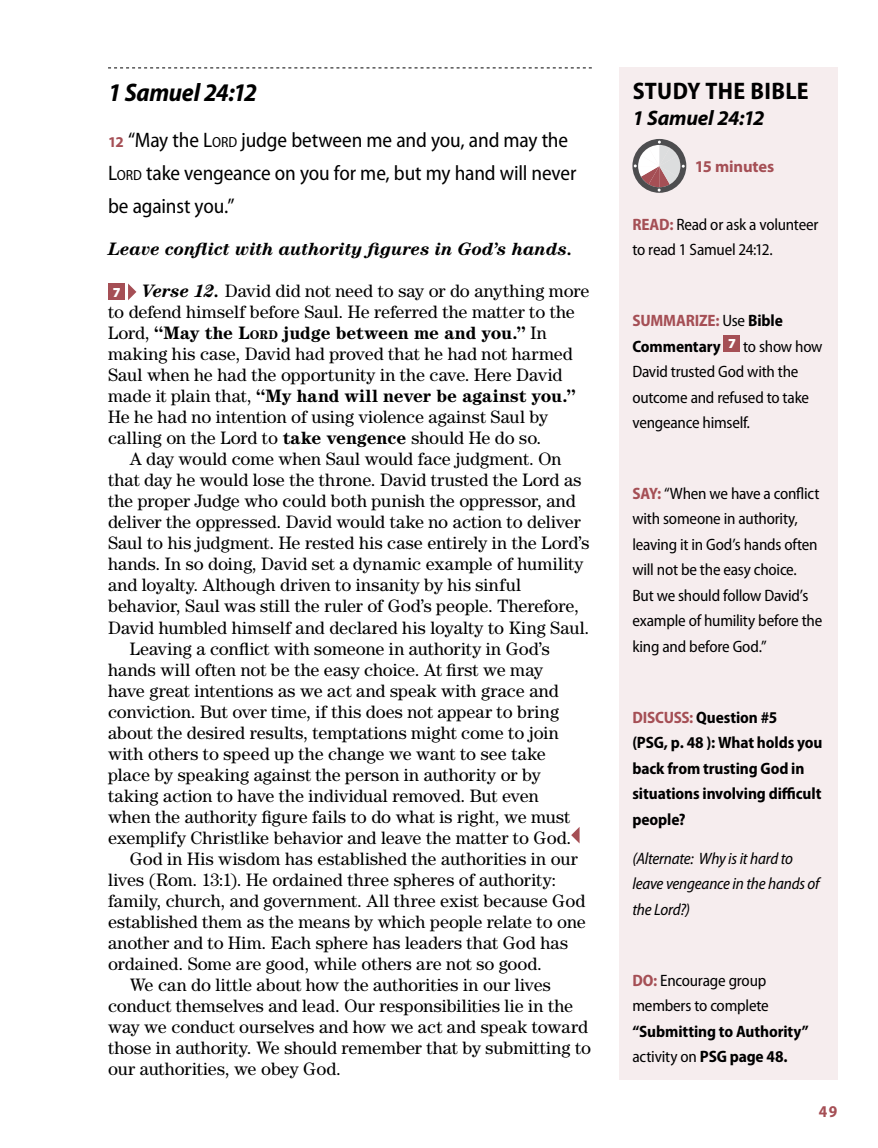
<style>
.page{position:relative;width:878px;height:1148px;background:#fff}
.page>*{position:absolute;margin:0;border:0;box-sizing:border-box;transform-origin:0 0}
.t1{font:italic 700 semi-condensed 25.5px "Myriad Pro";letter-spacing:-.015em;color:#000}
.t2{font:700 semi-condensed 24px "Myriad Pro";letter-spacing:.015em;color:#000}
.t3{font:semi-condensed 21px/33px "Myriad Pro";letter-spacing:-.01em;color:#000}
.t4{font:italic 700 21px "Myriad Pro";letter-spacing:-.015em;color:#000}
.t5{font:18px "Century Std";color:#000}
.t6{font:700 18px "Century Std";letter-spacing:-.005em;color:#000}
.t7{font:italic 700 18px "Century Std";letter-spacing:-.005em;color:#000}
.t8{font:semi-condensed 16.5px/25.5px "Myriad Pro";letter-spacing:-.015em;color:#000}
.t9{font:700 semi-condensed 16.5px/25.5px "Myriad Pro";letter-spacing:-.005em;color:#000}
.t10{font:italic semi-condensed 16.5px/25.5px "Myriad Pro";letter-spacing:-.015em;color:#000}
.t11{font:700 16.5px "Myriad Pro";letter-spacing:-.01em;color:#a54f55}
.t12{font:700 semi-condensed 16.5px "Myriad Pro";color:#a54f55}
.s1{font-weight:700;font-stretch:normal;font-size:15px;color:#a54f55}
.s2{font-style:inherit}
.s3{font-size:14.7px}
.s4{font-family:"Myriad Pro";font-weight:900;font-size:13.8px;color:#fff}
.s5{font-weight:700;font-style:italic}
.s6{font-weight:400}
.s7{font-size:12.6px}
.s8{font-weight:700}
.s9{font-weight:700;color:#a54f55}
.s10{font-style:italic}
.s11{color:#a54f55}
</style>
<div class="page">
<svg style="left:108px;top:68px;width:484px;height:1px"></svg>
<div style="left:108px;top:283px;width:17px;height:17px;background:#a54f55"></div>
<svg style="left:128px;top:283px;width:8px;height:17px"></svg>
<svg style="left:571px;top:827px;width:8px;height:16px"></svg>
<div style="left:619px;top:68px;width:218px;height:1012px;background:#f6edee"></div>
<div style="left:723px;top:335px;width:17px;height:16px;background:#a54f55"></div>
<svg style="left:632px;top:139px;width:54px;height:54px"></svg>
<h1 class="t1" style="left:108px;top:78px;width:150px">1 Samuel 24:12</h1>
<p class="t3" style="left:108px;top:124px;width:470px"><span class="s1">12</span> “May the <span class="s2">L</span><span class="s3">ORD</span> judge between me and you, and may the<br><span class="s2">L</span><span class="s3">ORD</span> take vengeance on you for me, but my hand will never be against you.”</p>
<p class="t7" style="left:108px;top:239px;width:466px">Leave conflict with authority figures in God’s hands.</p>
<p class="t5" style="left:113px;top:280px;width:478px"><span class="s4">7</span> <span class="s5">Verse 12.</span> David did not need to say or do anything more</p>
<p class="t5" style="left:108px;top:301px;width:468px">to defend himself before Saul. He referred the matter to the</p>
<p class="t6" style="left:108px;top:322px;width:440px"><span class="s6">Lord,</span> “May the <span class="s2">L</span><span class="s7">ord</span> judge between me and you.” <span class="s6">In</span></p>
<p class="t5" style="left:108px;top:343px;width:466px">making his case, David had proved that he had not harmed</p>
<p class="t5" style="left:108px;top:364px;width:456px">Saul when he had the opportunity in the cave. Here David</p>
<p class="t6" style="left:108px;top:385px;width:469px"><span class="s6">made it plain that,</span> “My hand will never be against you.”</p>
<p class="t5" style="left:108px;top:406px;width:441px">He he had no intention of using violence against Saul by</p>
<p class="t5" style="left:108px;top:427px;width:435px">calling on the Lord to <span class="s8">take vengence</span> should He do so.</p>
<p class="t5" style="left:130px;top:448px;width:433px">A day would come when Saul would face judgment. On</p>
<p class="t5" style="left:108px;top:470px;width:475px">that day he would lose the throne. David trusted the Lord as</p>
<p class="t5" style="left:108px;top:491px;width:469px">the proper Judge who could both punish the oppressor, and</p>
<p class="t5" style="left:108px;top:512px;width:474px">deliver the oppressed. David would take no action to deliver</p>
<p class="t5" style="left:108px;top:533px;width:483px">Saul to his judgment. He rested his case entirely in the Lord’s</p>
<p class="t5" style="left:108px;top:554px;width:477px">hands. In so doing, David set a dynamic example of humility</p>
<p class="t5" style="left:108px;top:575px;width:414px">and loyalty. Although driven to insanity by his sinful</p>
<p class="t5" style="left:108px;top:596px;width:472px">behavior, Saul was still the ruler of God’s people. Therefore,</p>
<p class="t5" style="left:108px;top:617px;width:482px">David humbled himself and declared his loyalty to King Saul.</p>
<p class="t5" style="left:130px;top:638px;width:421px">Leaving a conflict with someone in authority in God’s</p>
<p class="t5" style="left:108px;top:659px;width:436px">hands will often not be the easy choice. At first we may</p>
<p class="t5" style="left:108px;top:680px;width:452px">have great intentions as we act and speak with grace and</p>
<p class="t5" style="left:108px;top:701px;width:452px">conviction. But over time, if this does not appear to bring</p>
<p class="t5" style="left:108px;top:722px;width:452px">about the desired results, temptations might come to join</p>
<p class="t5" style="left:108px;top:743px;width:439px">with others to speed up the change we want to see take</p>
<p class="t5" style="left:108px;top:764px;width:434px">place by speaking against the person in authority or by</p>
<p class="t5" style="left:108px;top:785px;width:432px">taking action to have the individual removed. But even</p>
<p class="t5" style="left:108px;top:806px;width:463px">when the authority figure fails to do what is right, we must</p>
<p class="t5" style="left:108px;top:827px;width:464px">exemplify Christlike behavior and leave the matter to God.</p>
<p class="t5" style="left:130px;top:847px;width:450px">God in His wisdom has established the authorities in our</p>
<p class="t5" style="left:108px;top:868px;width:450px">lives (Rom. 13:1). He ordained three spheres of authority:</p>
<p class="t5" style="left:108px;top:889px;width:479px">family, church, and government. All three exist because God</p>
<p class="t5" style="left:108px;top:910px;width:479px">established them as the means by which people relate to one</p>
<p class="t5" style="left:108px;top:931px;width:461px">another and to Him. Each sphere has leaders that God has</p>
<p class="t5" style="left:108px;top:952px;width:435px">ordained. Some are good, while others are not so good.</p>
<p class="t5" style="left:130px;top:973px;width:423px">We can do little about how the authorities in our lives</p>
<p class="t5" style="left:108px;top:995px;width:466px">conduct themselves and lead. Our responsibilities lie in the</p>
<p class="t5" style="left:108px;top:1016px;width:481px">way we conduct ourselves and how we act and speak toward</p>
<p class="t5" style="left:108px;top:1037px;width:484px">those in authority. We should remember that by submitting to</p>
<p class="t5" style="left:108px;top:1058px;width:234px">our authorities, we obey God.</p>
<h2 class="t2" style="left:632px;top:78px;width:177px">STUDY THE BIBLE</h2>
<p class="t4" style="left:632px;top:106px;width:133px">1 Samuel 24:12</p>
<p class="t11" style="left:695px;top:157px;width:81px">15 minutes</p>
<p class="t8" style="left:632px;top:212px;width:187px"><span class="s9">READ:</span> Read or ask a volunteer to read 1 Samuel 24:12.</p>
<p class="t8" style="left:632px;top:308px;width:192px"><span class="s9">SUMMARIZE:</span> Use <span class="s8">Bible<br>Commentary</span> <sup>7</sup> to show how<br>David trusted God with the outcome and refused to take vengeance himself<span class="s10">.</span></p>
<p class="t8" style="left:632px;top:481px;width:191px"><span class="s9">SAY:</span> “When we have a conflict with someone in authority, leaving it in God’s hands often will not be the easy choice.<br>But we should follow David’s example of humility before the king and before God.”</p>
<p class="t9" style="left:632px;top:704px;width:191px"><span class="s11">DISCUSS:</span> Question #5<br>(PSG, p. 48 ): What holds you back from trusting God in situations involving difficult people?</p>
<p class="t10" style="left:632px;top:846px;width:189px">(Alternate: Why is it hard to leave vengeance in the hands of the Lord?)</p>
<p class="t8" style="left:632px;top:967px;width:138px"><span class="s9">DO:</span> Encourage group members to complete</p>
<p class="t9" style="left:632px;top:1018px;width:178px">“Submitting to Authority” <span class="s6">activity on</span> PSG page 48.</p>
<p class="t12" style="left:818px;top:1102px;width:20px">49</p>
</div>
